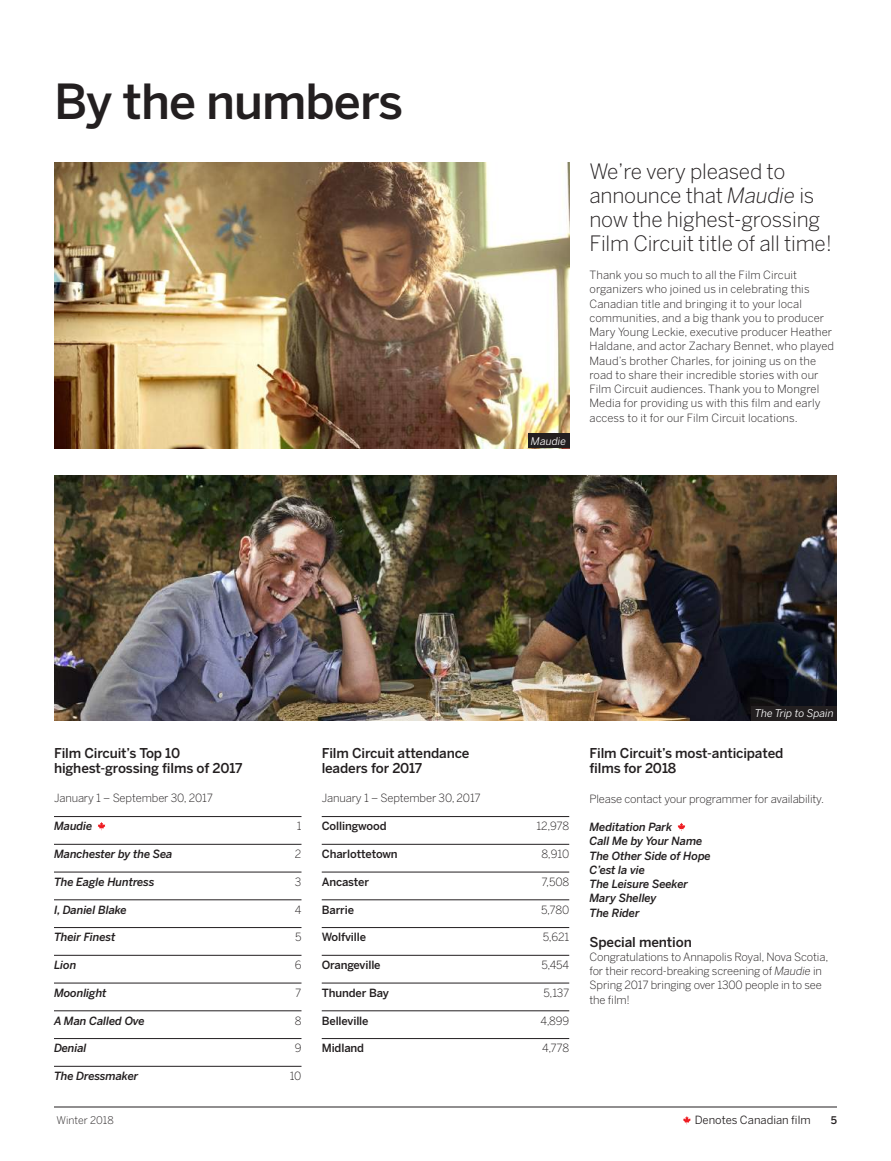
<style>
.page{position:relative;width:891px;height:1161px;background:#fff}
.page>*{position:absolute;margin:0;border:0;box-sizing:border-box;transform-origin:0 0}
.t1{font:500 48px "Benton Sans";letter-spacing:-.02em;color:#231f20}
.t2{font:300 21px/24px "Benton Sans";letter-spacing:-.01em;color:#231f20}
.t3{font:500 13.5px/15px "Benton Sans";letter-spacing:-.01em;color:#231f20}
.t4{font:300 11.25px/14.2px "Benton Sans";letter-spacing:.01em;color:#231f20}
.t5{font:300 11.25px/14.2px "Benton Sans";letter-spacing:-.01em;color:#231f20}
.t6{font:italic 500 11.25px/14.2px "Benton Sans";letter-spacing:-.01em;color:#231f20}
.t7{font:500 11.25px "Benton Sans";letter-spacing:-.01em;color:#231f20}
.t8{font:11.25px "Benton Sans";color:#231f20}
.t9{font:italic 10.5px "Benton Sans";color:#fff}
.t10{font:300 10.5px "Benton Sans";color:#231f20}
.t11{font:500 10.5px "Benton Sans";color:#231f20}
.s1{font-style:italic}
</style>
<div class="page">
<img style="left:54px;top:475px;width:783px;height:246px">
<img style="left:54px;top:162px;width:515px;height:286px">
<svg style="left:683px;top:1116px;width:8px;height:8px"></svg>
<div style="left:528px;top:433px;width:41px;height:15px;background:#231f20"></div>
<hr style="left:54px;top:816px;width:248px;height:1px;background:#231f20">
<hr style="left:54px;top:844px;width:248px;height:1px;background:#231f20">
<hr style="left:54px;top:872px;width:248px;height:1px;background:#231f20">
<hr style="left:54px;top:900px;width:248px;height:1px;background:#231f20">
<hr style="left:54px;top:927px;width:248px;height:1px;background:#231f20">
<hr style="left:54px;top:955px;width:248px;height:1px;background:#231f20">
<hr style="left:54px;top:983px;width:248px;height:1px;background:#231f20">
<hr style="left:54px;top:1011px;width:248px;height:1px;background:#231f20">
<hr style="left:54px;top:1038px;width:248px;height:1px;background:#231f20">
<hr style="left:54px;top:1066px;width:248px;height:1px;background:#231f20">
<svg style="left:98px;top:822px;width:7px;height:8px"></svg>
<hr style="left:322px;top:816px;width:247px;height:1px;background:#231f20">
<hr style="left:322px;top:844px;width:247px;height:1px;background:#231f20">
<hr style="left:322px;top:872px;width:247px;height:1px;background:#231f20">
<hr style="left:322px;top:900px;width:247px;height:1px;background:#231f20">
<hr style="left:322px;top:927px;width:247px;height:1px;background:#231f20">
<hr style="left:322px;top:955px;width:247px;height:1px;background:#231f20">
<hr style="left:322px;top:983px;width:247px;height:1px;background:#231f20">
<hr style="left:322px;top:1011px;width:247px;height:1px;background:#231f20">
<hr style="left:322px;top:1038px;width:247px;height:1px;background:#231f20">
<svg style="left:678px;top:823px;width:7px;height:8px"></svg>
<div style="left:752px;top:706px;width:85px;height:15px;background:#231f20"></div>
<hr style="left:54px;top:1107px;width:783px;height:1px;background:#231f20">
<h1 class="t1" style="left:54px;top:73px;width:351px">By the numbers</h1>
<p class="t9" style="left:531px;top:435px;width:37px">Maudie</p>
<h2 class="t2" style="left:590px;top:159px;width:244px">We’re very pleased to announce that <span class="s1">Maudie</span> is now the highest-grossing<br>Film Circuit title of all time!</h2>
<p class="t4" style="left:590px;top:268px;width:246px">Thank you so much to all the Film Circuit organizers who joined us in celebrating this Canadian title and bringing it to your local communities, and a big thank you to producer Mary Young Leckie, executive producer Heather Haldane, and actor Zachary Bennet, who played Maud’s brother Charles, for joining us on the road to share their incredible stories with our Film Circuit audiences. Thank you to Mongrel Media for providing us with this film and early access to it for our Film Circuit locations.</p>
<p class="t3" style="left:54px;top:746px;width:190px">Film Circuit’s Top 10 highest-grossing films of 2017</p>
<p class="t5" style="left:54px;top:790px;width:160px">January 1 – September 30, 2017</p>
<p class="t6" style="left:54px;top:819px;width:40px">Maudie</p>
<p class="t4" style="left:297px;top:819px;width:6px">1</p>
<p class="t6" style="left:54px;top:847px;width:120px">Manchester by the Sea</p>
<p class="t4" style="left:295px;top:847px;width:8px">2</p>
<p class="t6" style="left:54px;top:874px;width:102px">The Eagle Huntress</p>
<p class="t4" style="left:295px;top:874px;width:8px">3</p>
<p class="t6" style="left:54px;top:902px;width:74px">I, Daniel Blake</p>
<p class="t4" style="left:295px;top:902px;width:8px">4</p>
<p class="t6" style="left:54px;top:930px;width:63px">Their Finest</p>
<p class="t4" style="left:295px;top:930px;width:8px">5</p>
<p class="t6" style="left:54px;top:958px;width:24px">Lion</p>
<p class="t4" style="left:295px;top:958px;width:8px">6</p>
<p class="t6" style="left:54px;top:985px;width:54px">Moonlight</p>
<p class="t4" style="left:295px;top:985px;width:8px">7</p>
<p class="t6" style="left:54px;top:1013px;width:92px">A Man Called Ove</p>
<p class="t4" style="left:295px;top:1013px;width:8px">8</p>
<p class="t6" style="left:54px;top:1041px;width:34px">Denial</p>
<p class="t4" style="left:295px;top:1041px;width:8px">9</p>
<p class="t6" style="left:54px;top:1069px;width:86px">The Dressmaker</p>
<p class="t4" style="left:290px;top:1069px;width:13px">10</p>
<p class="t3" style="left:322px;top:746px;width:149px">Film Circuit attendance leaders for 2017</p>
<p class="t5" style="left:322px;top:790px;width:160px">January 1 – September 30, 2017</p>
<p class="t7" style="left:322px;top:819px;width:66px">Collingwood</p>
<p class="t4" style="left:536px;top:819px;width:34px">12,978</p>
<p class="t7" style="left:322px;top:847px;width:77px">Charlottetown</p>
<p class="t4" style="left:542px;top:847px;width:29px">8,910</p>
<p class="t7" style="left:322px;top:875px;width:49px">Ancaster</p>
<p class="t4" style="left:542px;top:874px;width:29px">7,508</p>
<p class="t7" style="left:322px;top:903px;width:34px">Barrie</p>
<p class="t4" style="left:541px;top:902px;width:30px">5,780</p>
<p class="t7" style="left:322px;top:930px;width:46px">Wolfville</p>
<p class="t4" style="left:543px;top:930px;width:28px">5,621</p>
<p class="t7" style="left:322px;top:958px;width:60px">Orangeville</p>
<p class="t4" style="left:541px;top:958px;width:29px">5,454</p>
<p class="t7" style="left:322px;top:986px;width:69px">Thunder Bay</p>
<p class="t4" style="left:543px;top:985px;width:27px">5,137</p>
<p class="t7" style="left:322px;top:1014px;width:48px">Belleville</p>
<p class="t4" style="left:540px;top:1013px;width:30px">4,899</p>
<p class="t7" style="left:322px;top:1041px;width:44px">Midland</p>
<p class="t4" style="left:542px;top:1041px;width:29px">4,778</p>
<p class="t9" style="left:755px;top:707px;width:81px">The Trip to Spain</p>
<p class="t3" style="left:590px;top:746px;width:195px">Film Circuit’s most-anticipated films for 2018</p>
<p class="t5" style="left:590px;top:791px;width:236px">Please contact your programmer for availability.</p>
<p class="t6" style="left:590px;top:820px;width:123px">Meditation Park<br>Call Me by Your Name<br>The Other Side of Hope<br>C’est la vie<br>The Leisure Seeker<br>Mary Shelley<br>The Rider</p>
<p class="t3" style="left:590px;top:934px;width:104px">Special mention</p>
<p class="t5" style="left:590px;top:949px;width:240px">Congratulations to Annapolis Royal, Nova Scotia, for their record-breaking screening of <span class="s1">Maudie</span> in Spring 2017 bringing over 1300 people in to see the film!</p>
<p class="t8" style="left:695px;top:1113px;width:118px">Denotes Canadian film</p>
<p class="t10" style="left:57px;top:1114px;width:59px">Winter 2018</p>
<p class="t11" style="left:831px;top:1114px;width:8px">5</p>
</div>
